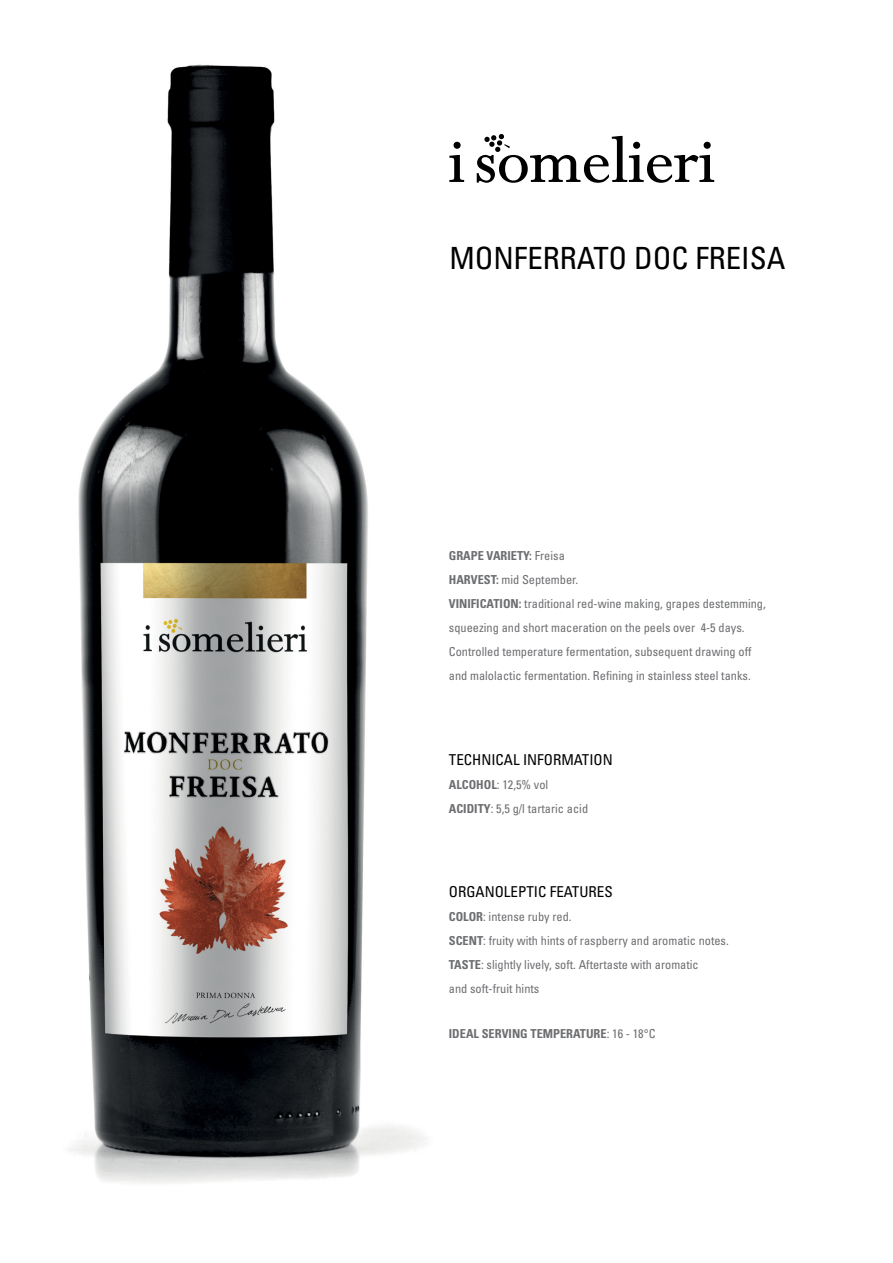
<style>
.page{position:relative;width:893px;height:1263px;background:#fff}
.page>*{position:absolute;margin:0;border:0;box-sizing:border-box;transform-origin:0 0}
.t1{font:condensed 30.6px "Univers LT Std";color:#000}
.t2{font:condensed 15px "Univers LT Std";color:#000}
.t3{font:condensed 12.3px/24px "Univers LT Std";color:#6d6e71}
.t4{font:700 condensed 12.3px "Univers LT Std";color:#6d6e71}
.s1{font-weight:400}
.s2{font-weight:700}
</style>
<div class="page">
<img style="left:69px;top:64px;width:408px;height:1120px">
<svg style="left:449px;top:155px;width:15px;height:27px"></svg>
<svg style="left:454px;top:142px;width:7px;height:7px"></svg>
<svg style="left:477px;top:134px;width:237px;height:49px"></svg>
<p class="t1" style="left:449px;top:239px;width:338px">MONFERRATO DOC FREISA</p>
<p class="t4" style="left:449px;top:548px;width:118px">GRAPE VARIETY: <span class="s1">Freisa</span></p>
<p class="t3" style="left:449px;top:568px;width:131px"><span class="s2">HARVEST:</span> mid September.</p>
<p class="t3" style="left:449px;top:592px;width:319px"><span class="s2">VINIFICATION:</span> traditional red-wine making, grapes destemming, squeezing and short maceration on the peels over 4-5 days.</p>
<p class="t3" style="left:449px;top:639px;width:304px">Controlled temperature fermentation, subsequent drawing off</p>
<p class="t3" style="left:449px;top:663px;width:303px">and malolactic fermentation. Refining in stainless steel tanks.</p>
<p class="t2" style="left:449px;top:750px;width:165px">TECHNICAL INFORMATION</p>
<p class="t3" style="left:449px;top:772px;width:101px"><span class="s2">ALCOHOL</span>: 12,5% vol</p>
<p class="t3" style="left:449px;top:796px;width:141px"><span class="s2">ACIDITY</span>: 5,5 g/l tartaric acid</p>
<p class="t2" style="left:449px;top:882px;width:165px">ORGANOLEPTIC FEATURES</p>
<p class="t3" style="left:449px;top:904px;width:124px"><span class="s2">COLOR</span>: intense ruby red.</p>
<p class="t3" style="left:449px;top:928px;width:281px"><span class="s2">SCENT</span>: fruity with hints of raspberry and aromatic notes.</p>
<p class="t3" style="left:449px;top:952px;width:251px"><span class="s2">TASTE</span>: slightly lively, soft. Aftertaste with aromatic</p>
<p class="t3" style="left:449px;top:976px;width:92px">and soft-fruit hints</p>
<p class="t4" style="left:449px;top:1026px;width:208px">IDEAL SERVING TEMPERATURE<span class="s1">: 16 - 18°C</span></p>
</div>
